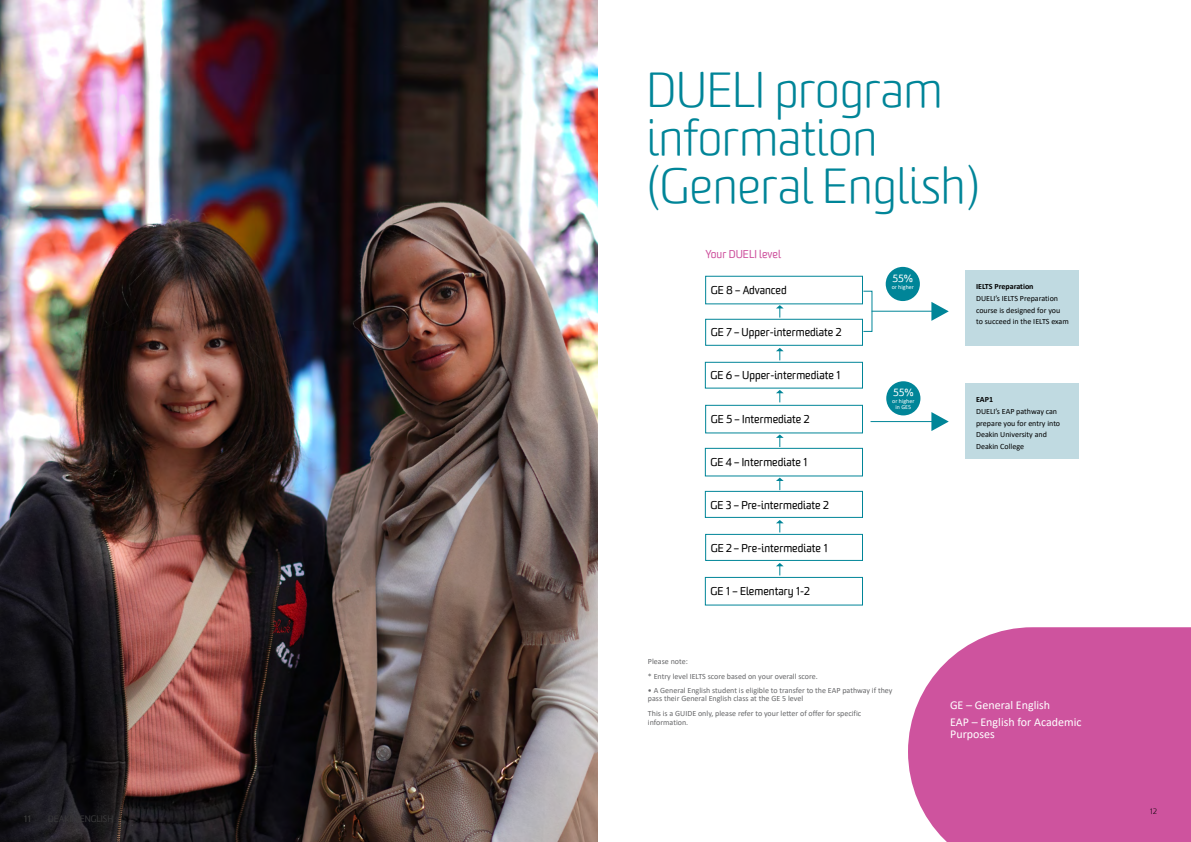
<style>
.page{position:relative;width:1191px;height:842px;background:#fff}
.page>*{position:absolute;margin:0;border:0;box-sizing:border-box;transform-origin:0 0}
.Page_headings{font:300 48px/48px "Worldly";color:#008598}
.Body_copy_no_space{font:12px "Calibri";color:#fff}
.Body_subheading_black_left_align{font:11px "Worldly";color:#000}
.Body_subheading_black_left_align-2{font:11px "Worldly";color:#ce539e}
.Body_subheading_black_left_align-3{font:10px "Worldly";color:#fff}
.t1{font:9px "Worldly";color:#383839}
.t2{font:700 9px "Worldly";color:#383839}
.Footnote_text{font:8px/8px "Calibri";color:#666769}
.Footnote_text-2{font:8px "Calibri";color:#000}
.Footnote_text-3{font:700 8px "Calibri";color:#000}
.t3{font:300 7.5px "Worldly";color:#000}
.Body_copy_no_space-2{font:6px/6px "Calibri";color:#fff;text-align:center}
</style>
<div class="page">
<div style="left:705px;top:319px;width:158px;height:27px;border:1px solid #008598"></div>
<div style="left:705px;top:362px;width:158px;height:27px;border:1px solid #008598"></div>
<div style="left:705px;top:405px;width:158px;height:28px;border:1px solid #008598"></div>
<div style="left:705px;top:448px;width:158px;height:28px;border:1px solid #008598"></div>
<div style="left:705px;top:491px;width:158px;height:27px;border:1px solid #008598"></div>
<div style="left:705px;top:534px;width:158px;height:27px;border:1px solid #008598"></div>
<div style="left:705px;top:577px;width:158px;height:28px;border:1px solid #008598"></div>
<hr style="left:871px;top:311px;width:65px;height:1px;background:#008598">
<svg style="left:931px;top:302px;width:17px;height:19px"></svg>
<hr style="left:870px;top:421px;width:65px;height:1px;background:#008598">
<svg style="left:931px;top:412px;width:17px;height:19px"></svg>
<svg style="left:776px;top:563px;width:7px;height:12px"></svg>
<svg style="left:776px;top:520px;width:7px;height:12px"></svg>
<svg style="left:776px;top:478px;width:7px;height:12px"></svg>
<svg style="left:776px;top:434px;width:7px;height:13px"></svg>
<svg style="left:776px;top:390px;width:7px;height:12px"></svg>
<svg style="left:776px;top:348px;width:7px;height:12px"></svg>
<svg style="left:776px;top:305px;width:7px;height:13px"></svg>
<svg style="left:908px;top:627px;width:283px;height:215px;background:#d15fa5"></svg>
<svg style="left:862px;top:290px;width:11px;height:42px"></svg>
<div style="left:885px;top:267px;width:35px;height:34px;background:#008598;border-radius:50%"></div>
<div style="left:886px;top:381px;width:34px;height:34px;background:#008598;border-radius:50%"></div>
<div style="left:965px;top:270px;width:113px;height:76px;background:#c0dae1"></div>
<div style="left:965px;top:383px;width:113px;height:76px;background:#c0dae1"></div>
<img style="left:0;top:0;width:597px;height:842px">
<p class="t2" style="left:24px;top:813px;width:9px">11</p>
<p class="t1" style="left:48px;top:813px;width:67px">DEAKIN ENGLISH</p>
<h1 class="Page_headings" style="left:647px;top:67px;width:333px">DUELI program information (General English)</h1>
<h2 class="Body_subheading_black_left_align-2" style="left:705px;top:248px;width:77px">Your DUELI level</h2>
<h2 class="Body_subheading_black_left_align" style="left:710px;top:284px;width:78px">GE 8 – Advanced</h2>
<h2 class="Body_subheading_black_left_align" style="left:710px;top:326px;width:132px">GE 7 – Upper-intermediate 2</h2>
<h2 class="Body_subheading_black_left_align" style="left:710px;top:369px;width:132px">GE 6 – Upper-intermediate 1</h2>
<h2 class="Body_subheading_black_left_align" style="left:710px;top:413px;width:100px">GE 5 – Intermediate 2</h2>
<h2 class="Body_subheading_black_left_align" style="left:710px;top:456px;width:99px">GE 4 – Intermediate 1</h2>
<h2 class="Body_subheading_black_left_align" style="left:710px;top:498px;width:120px">GE 3 – Pre-intermediate 2</h2>
<h2 class="Body_subheading_black_left_align" style="left:710px;top:541px;width:119px">GE 2 – Pre-intermediate 1</h2>
<h2 class="Body_subheading_black_left_align" style="left:710px;top:585px;width:101px">GE 1 – Elementary 1-2</h2>
<h2 class="Body_subheading_black_left_align-3" style="left:892px;top:272px;width:22px">55%</h2>
<p class="Body_copy_no_space-2" style="left:891px;top:284px;width:24px">or higher</p>
<p class="Footnote_text-3" style="left:976px;top:281px;width:59px">IELTS Preparation</p>
<p class="Footnote_text-2" style="left:976px;top:293px;width:83px">DUELI’s IELTS Preparation</p>
<p class="Footnote_text-2" style="left:976px;top:304px;width:86px">course is designed for you</p>
<p class="Footnote_text-2" style="left:976px;top:316px;width:94px">to succeed in the IELTS exam</p>
<h2 class="Body_subheading_black_left_align-3" style="left:893px;top:387px;width:22px">55%</h2>
<p class="Body_copy_no_space-2" style="left:892px;top:398px;width:24px">or higher in GE5</p>
<p class="Footnote_text-3" style="left:976px;top:394px;width:18px">EAP1</p>
<p class="Footnote_text-2" style="left:976px;top:406px;width:83px">DUELI’s EAP pathway can</p>
<p class="Footnote_text-2" style="left:976px;top:417px;width:86px">prepare you for entry into</p>
<p class="Footnote_text-2" style="left:976px;top:429px;width:72px">Deakin University and</p>
<p class="Footnote_text-2" style="left:976px;top:441px;width:50px">Deakin College</p>
<p class="Footnote_text" style="left:648px;top:657px;width:41px">Please note:</p>
<p class="Footnote_text" style="left:648px;top:672px;width:171px">* Entry level IELTS score based on your overall score.</p>
<p class="Footnote_text" style="left:648px;top:686px;width:246px">• A General English student is eligible to transfer to the EAP pathway if they pass their General English class at the GE 5 level</p>
<p class="Footnote_text" style="left:648px;top:708px;width:215px;line-height:9.6px">This is a GUIDE only, please refer to your letter of offer for specific information.</p>
<p class="Body_copy_no_space" style="left:950px;top:697px;width:102px">GE – General English</p>
<p class="Body_copy_no_space" style="left:950px;top:714px;width:133px">EAP – English for Academic</p>
<p class="Body_copy_no_space" style="left:950px;top:726px;width:46px">Purposes</p>
<p class="t3" style="left:1150px;top:806px;width:9px">12</p>
</div>
